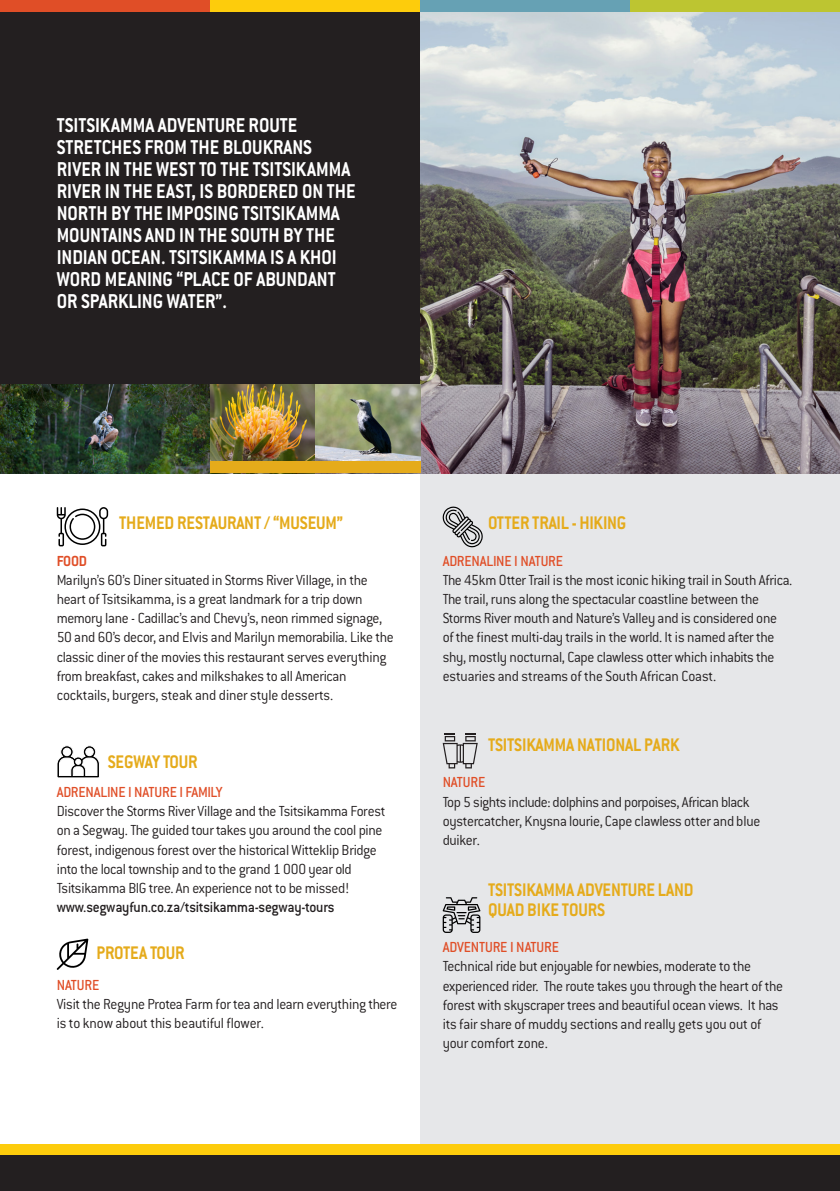
<style>
.page{position:relative;width:840px;height:1191px;background:#fff}
.page>*{position:absolute;margin:0;border:0;box-sizing:border-box;transform-origin:0 0}
.t1{font:700 22px/22px "Conduit ITC";color:#fff;scale:.9 1}
.t2{font:700 20px/20px "Conduit ITC";letter-spacing:-.01em;color:#e5ab1b;scale:.9 1}
.t3{font:300 16px/19.2px "Conduit ITC";letter-spacing:-.02em;color:#231f20;scale:.95 1}
.t4{font:500 16px "Conduit ITC";letter-spacing:-.01em;color:#231f20;scale:.95 1}
.t5{font:500 16px "Conduit ITC";letter-spacing:-.01em;color:#e04e27;scale:.95 1}
.s1{font-weight:700;color:#e04e27}
.s2{font-weight:500;color:#e04e27}
</style>
<div class="page">
<div style="left:420px;top:408px;width:419px;height:736px;background:#e6e7e9"></div>
<div style="left:0;top:0;width:839px;height:473px;background:#231f20"></div>
<img style="left:420px;top:11px;width:419px;height:462px">
<div style="left:0;top:1144px;width:839px;height:12px;background:#fdcc0c"></div>
<div style="left:0;top:1156px;width:839px;height:35px;background:#231f20"></div>
<div style="left:0;top:0;width:210px;height:11px;background:#e04e27"></div>
<img style="left:1px;top:385px;width:314px;height:88px">
<div style="left:210px;top:0;width:210px;height:11px;background:#fdcc0c"></div>
<svg style="left:315px;top:385px;width:105px;height:77px;background:#91977b"></svg>
<div style="left:420px;top:0;width:209px;height:11px;background:#66a1b4"></div>
<div style="left:629px;top:0;width:210px;height:11px;background:#bdc531"></div>
<img style="left:0;top:218px;width:1px;height:255px">
<div style="left:210px;top:462px;width:210px;height:11px;background:#e5ab1b"></div>
<svg style="left:57px;top:938px;width:31px;height:32px"></svg>
<svg style="left:442px;top:733px;width:35px;height:35px"></svg>
<svg style="left:57px;top:745px;width:43px;height:33px"></svg>
<svg style="left:57px;top:507px;width:51px;height:39px"></svg>
<svg style="left:442px;top:506px;width:40px;height:41px"></svg>
<svg style="left:442px;top:897px;width:38px;height:36px"></svg>
<p class="t1" style="left:57px;top:114px;width:333px">TSITSIKAMMA ADVENTURE ROUTE<br>STRETCHES FROM THE BLOUKRANS<br>RIVER IN THE WEST TO THE TSITSIKAMMA<br>RIVER IN THE EAST, IS BORDERED ON THE<br>NORTH BY THE IMPOSING TSITSIKAMMA<br>MOUNTAINS AND IN THE SOUTH BY THE<br>INDIAN OCEAN. TSITSIKAMMA IS A KHOI<br>WORD MEANING “PLACE OF ABUNDANT<br>OR SPARKLING WATER”.</p>
<p class="t2" style="left:119px;top:513px;width:250px">THEMED RESTAURANT / “MUSEUM”</p>
<p class="t3" style="left:57px;top:551px;width:356px"><span class="s1">FOOD<br></span>Marilyn’s 60’s Diner situated in Storms River Village, in the heart of Tsitsikamma, is a great landmark for a trip down memory lane - Cadillac’s and Chevy’s, neon rimmed signage, 50 and 60’s decor, and Elvis and Marilyn memorabilia. Like the classic diner of the movies this restaurant serves everything from breakfast, cakes and milkshakes to all American cocktails, burgers, steak and diner style desserts.</p>
<p class="t2" style="left:108px;top:751px;width:101px">SEGWAY TOUR</p>
<p class="t5" style="left:57px;top:783px;width:176px">ADRENALINE I NATURE I FAMILY</p>
<p class="t3" style="left:57px;top:801px;width:347px">Discover the Storms River Village and the Tsitsikamma Forest on a Segway. The guided tour takes you around the cool pine forest, indigenous forest over the historical Witteklip Bridge into the local township and to the grand 1 000 year old Tsitsikamma BIG tree. An experience not to be missed!</p>
<p class="t4" style="left:57px;top:898px;width:294px">www.segwayfun.co.za/tsitsikamma-segway-tours</p>
<p class="t2" style="left:96px;top:942px;width:99px">PROTEA TOUR</p>
<p class="t3" style="left:57px;top:975px;width:360px"><span class="s2">NATURE<br></span>Visit the Regyne Protea Farm for tea and learn everything there is to know about this beautiful flower.</p>
<p class="t2" style="left:488px;top:512px;width:155px">OTTER TRAIL - HIKING</p>
<p class="t3" style="left:442px;top:551px;width:369px"><span class="s2">ADRENALINE I NATURE<br></span>The 45km Otter Trail is the most iconic hiking trail in South Africa.<br>The trail, runs along the spectacular coastline between the Storms River mouth and Nature’s Valley and is considered one<br>of the finest multi-day trails in the world. It is named after the shy, mostly nocturnal, Cape clawless otter which inhabits the estuaries and streams of the South African Coast.</p>
<p class="t2" style="left:488px;top:734px;width:214px">TSITSIKAMMA NATIONAL PARK</p>
<p class="t3" style="left:442px;top:772px;width:335px"><span class="s2">NATURE<br></span>Top 5 sights include: dolphins and porpoises, African black oystercatcher, Knysna lourie, Cape clawless otter and blue duiker.</p>
<p class="t2" style="left:488px;top:879px;width:229px">TSITSIKAMMA ADVENTURE LAND<br>QUAD BIKE TOURS</p>
<p class="t3" style="left:442px;top:937px;width:359px"><span class="s2">ADVENTURE I NATURE<br></span>Technical ride but enjoyable for newbies, moderate to the experienced rider. The route takes you through the heart of the forest with skyscraper trees and beautiful ocean views. It has its fair share of muddy sections and really gets you out of your comfort zone.</p>
</div>
